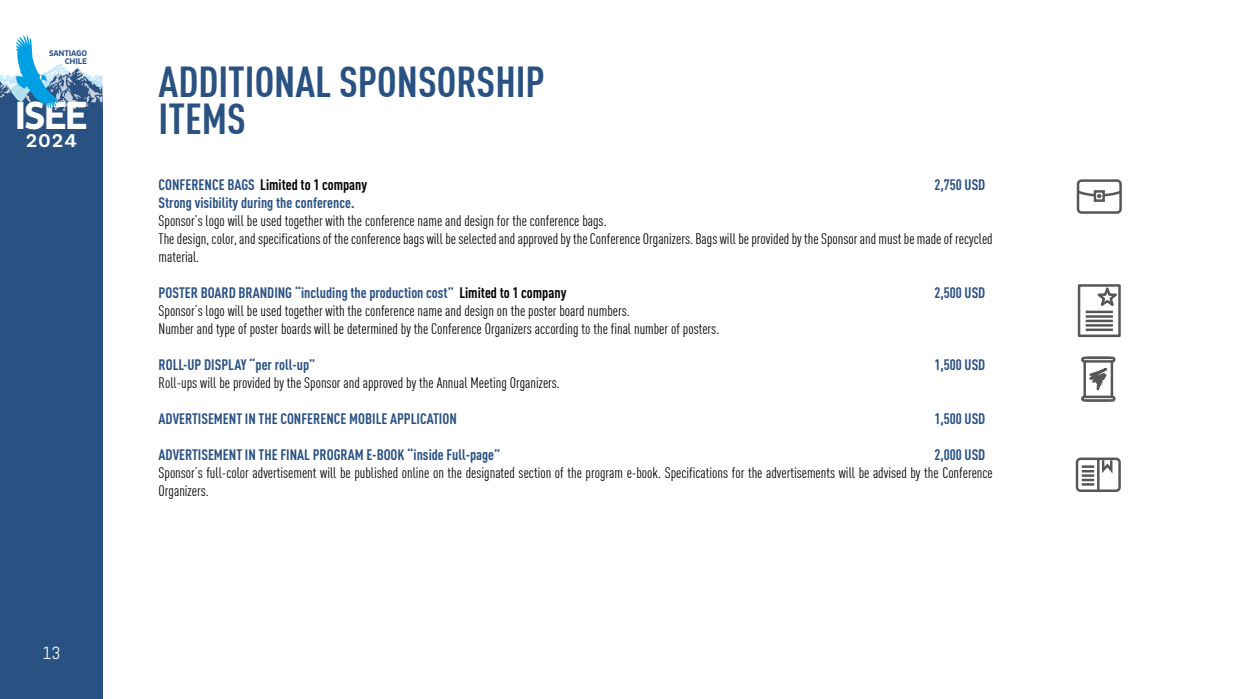
<style>
.page{position:relative;width:1241px;height:699px;background:#fff}
.page>*{position:absolute;margin:0;border:0;box-sizing:border-box;transform-origin:0 0}
.t1{font:700 42.38px/37.2px "DIN Condens";color:#295182}
.t2{font:700 39.88px "Pluto Sans Cond";color:#fff}
.t3{font:500 18.88px "Pluto Sans Cond";color:#fff;scale:1.11 1}
.t4{font:17.5px "Abel";color:#fff}
.t5{font:15px/18px "DIN Condens";color:#000}
.t6{font:700 15px "DIN Cond";color:#295182}
.t7{font:700 15px "DIN Cond";color:#000}
.t8{font:700 8.38px/8.1px "Pluto Sans Cond";letter-spacing:-.02em;color:#295182;text-align:right}
.s1{color:#295182}
.s2{color:#000}
</style>
<div class="page">
<div style="left:0;top:95px;width:102px;height:603px;background:#295182"></div>
<svg style="left:0;top:35px;width:102px;height:76px"></svg>
<div style="left:1077px;top:284px;width:43px;height:53px;border:2px solid #575756"></div>
<svg style="left:1091px;top:285px;width:30px;height:25px"></svg>
<hr style="left:1085px;top:328px;width:27px;height:3px;background:#575756">
<hr style="left:1085px;top:324px;width:27px;height:2px;background:#575756">
<hr style="left:1085px;top:319px;width:27px;height:3px;background:#575756">
<hr style="left:1085px;top:315px;width:27px;height:2px;background:#575756">
<hr style="left:1085px;top:310px;width:27px;height:3px;background:#575756">
<svg style="left:1093px;top:198px;width:11px;height:4px"></svg>
<svg style="left:1079px;top:182px;width:39px;height:16px"></svg>
<div style="left:1076px;top:179px;width:45px;height:34px;border:2px solid #575756;border-radius:4px"></div>
<div style="left:1080px;top:356px;width:35px;height:6px;border:2px solid #575756;border-radius:2px"></div>
<svg style="left:1080px;top:358px;width:36px;height:44px"></svg>
<svg style="left:1081px;top:465px;width:12px;height:20px"></svg>
<hr style="left:1096px;top:459px;width:3px;height:31px;background:#575756">
<svg style="left:1100px;top:460px;width:13px;height:14px"></svg>
<div style="left:1075px;top:457px;width:45px;height:34px;border:2px solid #575756;border-radius:4px"></div>
<p class="t8" style="left:49px;top:49px;width:39px">SANTIAGO<br>CHILE</p>
<h2 class="t2" style="left:15px;top:93px;width:75px">ISEE</h2>
<p class="t3" style="left:26px;top:130px;width:48px">2024</p>
<p class="t4" style="left:42px;top:641px;width:20px">13</p>
<h1 class="t1" style="left:158px;top:62px;width:388px">ADDITIONAL SPONSORSHIP<br>ITEMS</h1>
<p class="t7" style="left:158px;top:175px;width:210px"><span class="s1">CONFERENCE BAGS</span> Limited to 1 company</p>
<p class="t6" style="left:934px;top:175px;width:52px">2,750 USD</p>
<p class="t6" style="left:158px;top:193px;width:197px">Strong visibility during the conference.</p>
<p class="t5" style="left:158px;top:211px;width:835px">Sponsor’s logo will be used together with the conference name and design for the conference bags.<br>The design, color, and specifications of the conference bags will be selected and approved by the Conference Organizers. Bags will be provided by the Sponsor and must be made of recycled material.</p>
<p class="t6" style="left:158px;top:283px;width:409px">POSTER BOARD BRANDING “including the production cost” <span class="s2">Limited to 1 company</span></p>
<p class="t6" style="left:934px;top:283px;width:52px">2,500 USD</p>
<p class="t5" style="left:158px;top:301px;width:562px">Sponsor’s logo will be used together with the conference name and design on the poster board numbers.<br>Number and type of poster boards will be determined by the Conference Organizers according to the final number of posters.</p>
<p class="t6" style="left:158px;top:355px;width:158px">ROLL-UP DISPLAY “per roll-up”</p>
<p class="t6" style="left:934px;top:355px;width:52px">1,500 USD</p>
<p class="t5" style="left:158px;top:373px;width:403px">Roll-ups will be provided by the Sponsor and approved by the Annual Meeting Organizers.</p>
<p class="t6" style="left:158px;top:409px;width:300px">ADVERTISEMENT IN THE CONFERENCE MOBILE APPLICATION</p>
<p class="t6" style="left:934px;top:409px;width:52px">1,500 USD</p>
<p class="t6" style="left:158px;top:445px;width:343px">ADVERTISEMENT IN THE FINAL PROGRAM E-BOOK “inside Full-page”</p>
<p class="t6" style="left:934px;top:445px;width:52px">2,000 USD</p>
<p class="t5" style="left:158px;top:463px;width:835px">Sponsor’s full-color advertisement will be published online on the designated section of the program e-book. Specifications for the advertisements will be advised by the Conference<br>Organizers.</p>
</div>
